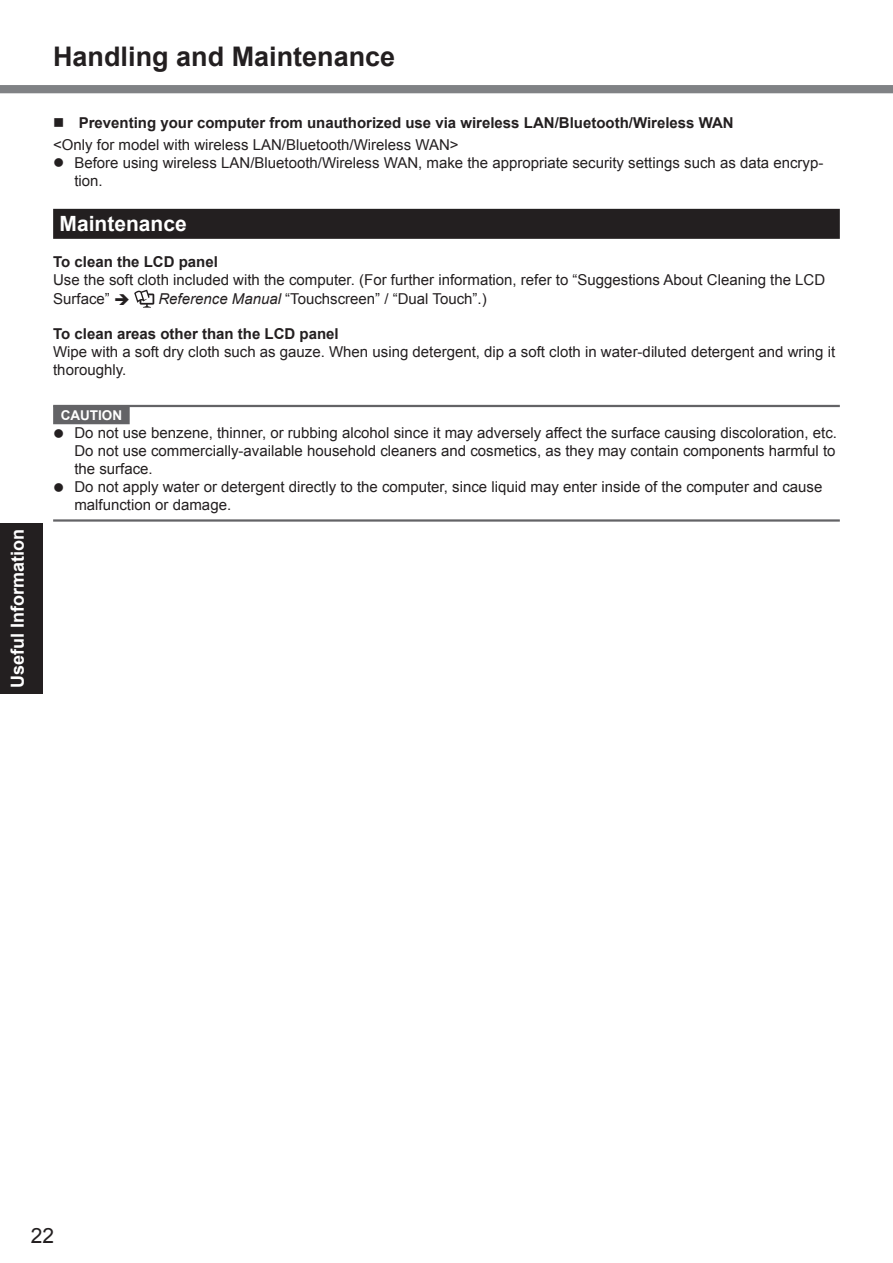
<style>
.page{position:relative;width:893px;height:1263px;background:#fff}
.page>*{position:absolute;margin:0;border:0;box-sizing:border-box;transform-origin:0 0}
.t1{font:700 27px "Arial";color:#231f20}
.t2{font:700 21px "Arial";color:#fff}
.t3{font:21px "Arial";color:#231f20}
.t4{font:700 18px "Arial";color:#fff}
.t5{font:15px/18px "Arial";color:#231f20}
.t6{font:700 15px/22.5px "Arial";color:#231f20}
.t7{font:700 13.5px "Arial";color:#fff}
.s1{font-weight:400}
.s2{font-style:italic}
</style>
<div class="page">
<div style="left:0;top:523px;width:43px;height:170px;background:#231f20"></div>
<div style="left:0;top:85px;width:893px;height:8px;background:#808285"></div>
<div style="left:53px;top:209px;width:787px;height:30px;background:#231f20"></div>
<hr style="left:53px;top:405px;width:787px;height:2px;background:#636366">
<div style="left:53px;top:406px;width:77px;height:18px;background:#636366"></div>
<hr style="left:53px;top:519px;width:787px;height:3px;background:#636366">
<svg style="left:134px;top:290px;width:20px;height:18px"></svg>
<h1 class="t1" style="left:53px;top:38px;width:344px">Handling and Maintenance</h1>
<p class="t4" style="left:6px;top:688px;width:161px;rotate:-90deg">Useful Information</p>
<p class="t6" style="left:53px;top:112px;width:682px">■ Preventing your computer from unauthorized use via wireless LAN/Bluetooth/Wireless WAN <span class="s1">&lt;Only for model with wireless LAN/Bluetooth/Wireless WAN&gt;</span></p>
<p class="t5" style="left:74px;top:154px;width:750px;text-indent:-21px">● Before using wireless LAN/Bluetooth/Wireless WAN, make the appropriate security settings such as data encryp&shy;tion.</p>
<h2 class="t2" style="left:60px;top:210px;width:129px">Maintenance</h2>
<p class="t6" style="left:53px;top:251px;width:166px">To clean the LCD panel</p>
<p class="t5" style="left:53px;top:270px;width:774px;line-height:19.5px">Use the soft cloth included with the computer. (For further information, refer to “Suggestions About Cleaning the LCD<br>Surface” ➔</p>
<p class="t5" style="left:158px;top:290px;width:330px"><span class="s2">Reference Manual</span> “Touchscreen” / “Dual Touch”.)</p>
<p class="t6" style="left:53px;top:323px;width:287px">To clean areas other than the LCD panel</p>
<p class="t5" style="left:53px;top:343px;width:784px">Wipe with a soft dry cloth such as gauze. When using detergent, dip a soft cloth in water-diluted detergent and wring it thoroughly.</p>
<p class="t7" style="left:61px;top:406px;width:63px">CAUTION</p>
<p class="t5" style="left:74px;top:424px;width:764px;text-align:justify;text-indent:-21px">● Do not use benzene, thinner, or rubbing alcohol since it may adversely affect the surface causing discoloration, etc.<br>Do not use commercially-available household cleaners and cosmetics, as they may contain components harmful to the surface.</p>
<p class="t5" style="left:74px;top:478px;width:749px;text-indent:-21px">● Do not apply water or detergent directly to the computer, since liquid may enter inside of the computer and cause malfunction or damage.</p>
<h2 class="t3" style="left:31px;top:1221px;width:25px">22</h2>
</div>
